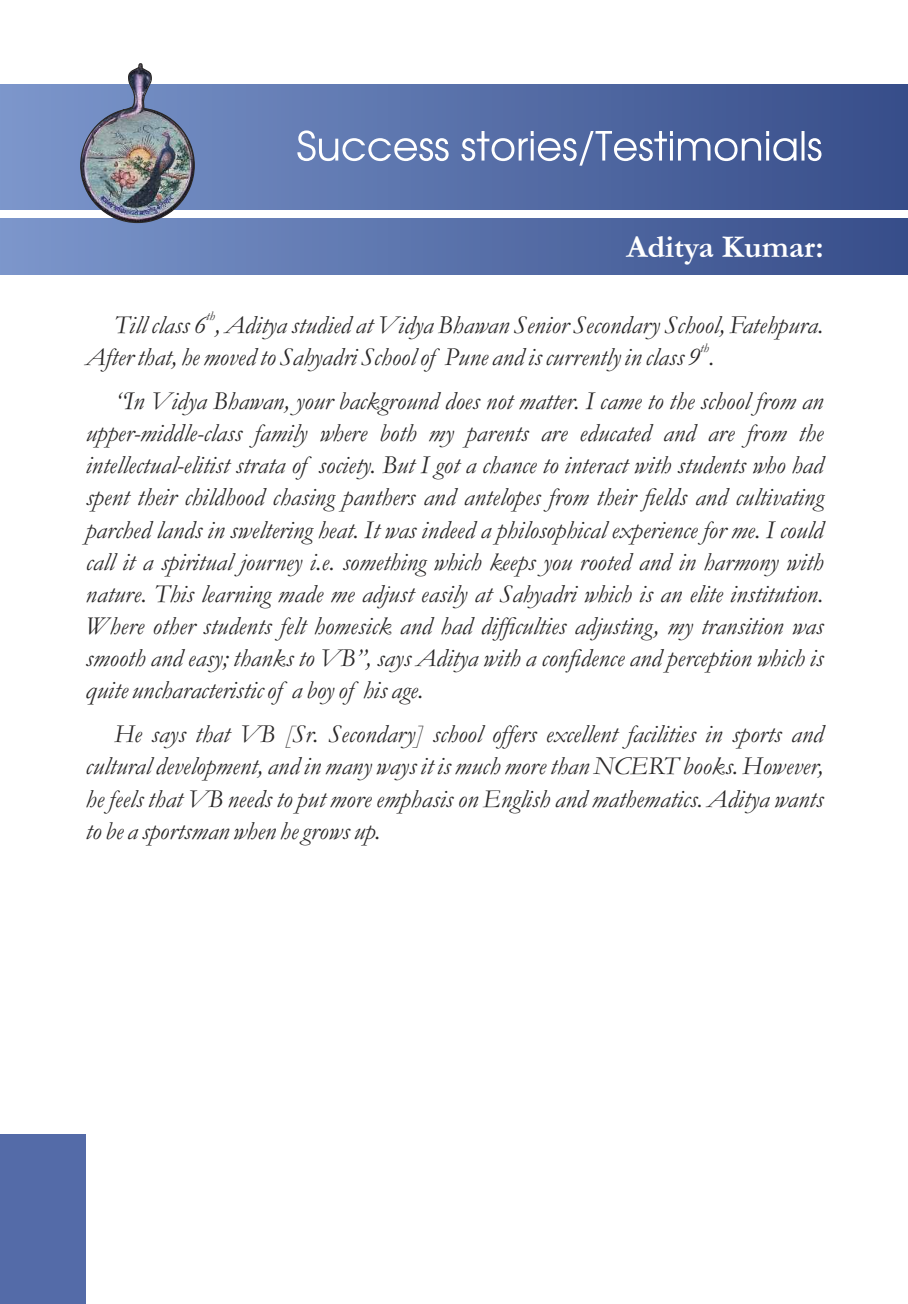
<style>
.page{position:relative;width:908px;height:1304px;background:#fff}
.page>*{position:absolute;margin:0;border:0;box-sizing:border-box;transform-origin:0 0}
.t1{font:700 32px "Garamond";color:#fff}
.t2{font:italic 26px/32.2px "Garamond";color:#2b2929;text-align:justify}
.t3{font:italic 13px "Garamond";color:#2b2929}
</style>
<div class="page">
<svg style="left:0;top:85px;width:907px;height:125px;background:#576fa8"></svg>
<div style="left:0;top:218px;width:907px;height:57px;background:linear-gradient(to right,#7c97cc,#374d89)"></div>
<svg style="left:297px;top:130px;width:524px;height:36px;background:#7286b4"></svg>
<img style="left:80px;top:63px;width:115px;height:161px">
<div style="left:0;top:1135px;width:85px;height:169px;background:#546ba8"></div>
<p class="t1" style="left:626px;top:236px;width:199px">Aditya Kumar:</p>
<p class="t3" style="left:206px;top:311px;width:10px">th</p>
<p class="t2" style="left:114px;top:312px;width:710px">Till class 6 , Aditya studied at Vidya Bhawan Senior Secondary School, Fatehpura.</p>
<p class="t3" style="left:699px;top:343px;width:10px">th</p>
<p class="t2" style="left:114px;top:338px;width:710px;line-height:43.8px;text-indent:-28px">After that, he moved to Sahyadri School of Pune and is currently in class 9 .<br>“In Vidya Bhawan, your background does not matter. I came to the school from an</p>
<p class="t2" style="left:86px;top:420px;width:739px">upper-middle-class family where both my parents are educated and are from the intellectual-elitist strata of society. But I got a chance to interact with students who had spent their childhood chasing panthers and antelopes from their fields and cultivating parched lands in sweltering heat. It was indeed a philosophical experience for me. I could call it a spiritual journey i.e. something which keeps you rooted and in harmony with nature. This learning made me adjust easily at Sahyadri which is an elite institution.<br>Where other students felt homesick and had difficulties adjusting, my transition was smooth and easy; thanks to VB”, says Aditya with a confidence and perception which is quite uncharacteristic of a boy of his age.</p>
<p class="t2" style="left:86px;top:721px;width:739px;text-indent:28px">He says that VB [Sr. Secondary] school offers excellent facilities in sports and cultural development, and in many ways it is much more than NCERT books. However, he feels that VB needs to put more emphasis on English and mathematics. Aditya wants to be a sportsman when he grows up.</p>
</div>
